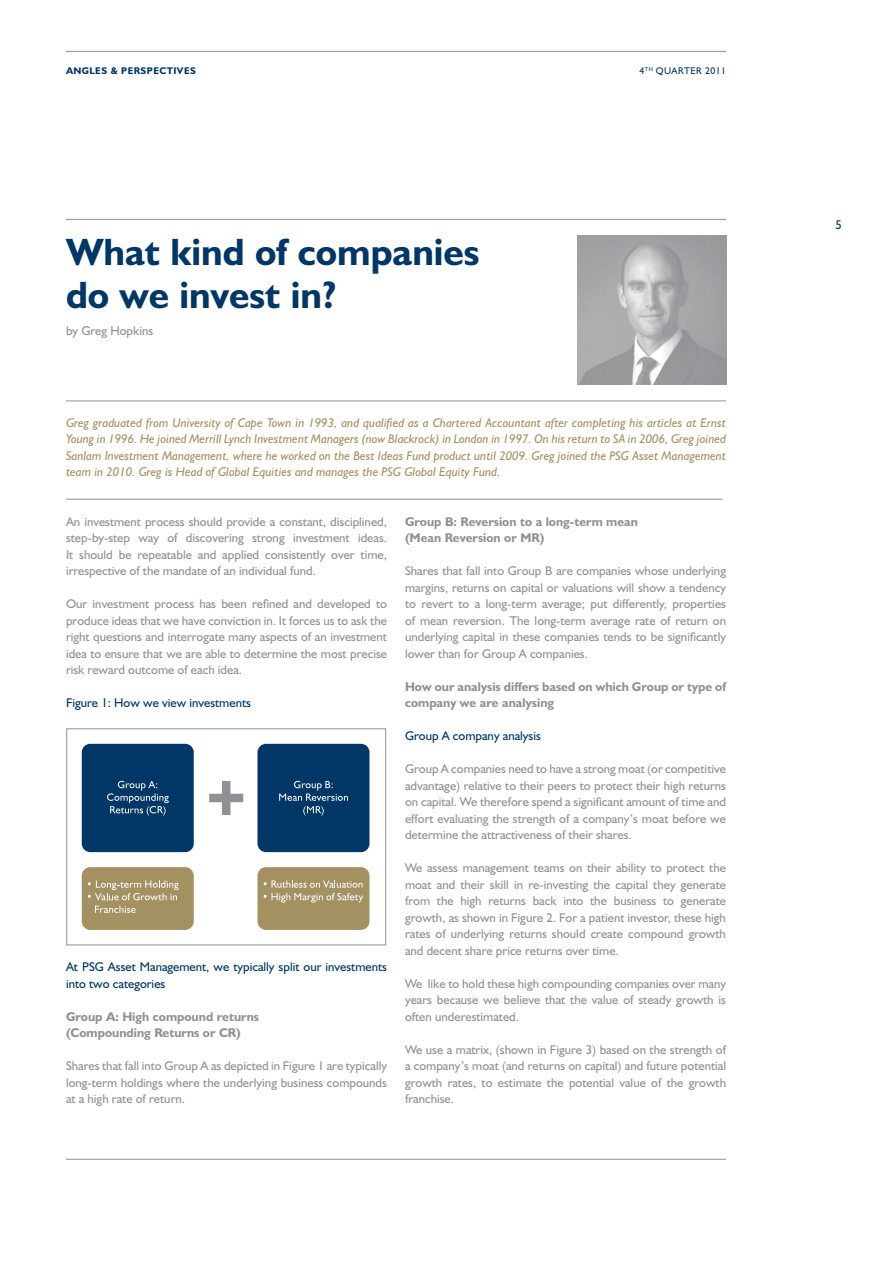
<style>
.page{position:relative;width:893px;height:1263px;background:#fff}
.page>*{position:absolute;margin:0;border:0;box-sizing:border-box;transform-origin:0 0}
.t1{font:700 38.25px/42.8px "Humanist 521 BT";color:#003767}
.t2{font:12.75px/16.5px "Humanist 521 BT";color:#919195;text-align:justify}
.t3{font:italic 12.75px/16.5px "Humanist 521 BT";color:#a39161;text-align:justify}
.t4{font:700 12.75px/16.5px "Humanist 521 BT";color:#919195}
.t5{font:12.75px/16.5px "Humanist 521 BT";color:#003767}
.t6{font:700 9.75px "Humanist 521 BT";letter-spacing:.045em;color:#003767}
.t7{font:9.75px "Humanist 521 BT";letter-spacing:.045em;color:#003767}
</style>
<div class="page">
<hr style="left:66px;top:51px;width:660px;height:1px;background:#919195">
<hr style="left:66px;top:1159px;width:660px;height:1px;background:#919195">
<hr style="left:66px;top:219px;width:660px;height:1px;background:#919195">
<hr style="left:66px;top:401px;width:660px;height:1px;background:#919195">
<hr style="left:66px;top:499px;width:656px;height:1px;background:#919195">
<img style="left:577px;top:236px;width:149px;height:149px">
<div style="left:257px;top:744px;width:112px;height:108px;background:#003767;border-radius:9px"></div>
<div style="left:257px;top:867px;width:112px;height:63px;background:#a39161;border-radius:9px"></div>
<svg style="left:209px;top:781px;width:34px;height:34px"></svg>
<div style="left:82px;top:744px;width:112px;height:108px;background:#003767;border-radius:9px"></div>
<div style="left:82px;top:867px;width:112px;height:63px;background:#a39161;border-radius:9px"></div>
<div style="left:67px;top:729px;width:319px;height:216px;border:1px solid #919195"></div>
<svg style="left:107px;top:781px;width:62px;height:35px"></svg>
<svg style="left:88px;top:880px;width:91px;height:20px"></svg>
<svg style="left:95px;top:906px;width:41px;height:7px"></svg>
<svg style="left:264px;top:880px;width:99px;height:23px"></svg>
<svg style="left:279px;top:781px;width:69px;height:35px"></svg>
<p class="t6" style="left:66px;top:64px;width:131px">ANGLES &amp; PERSPECTIVES</p>
<p class="t7" style="left:640px;top:64px;width:88px">4<sup>TH</sup> QUARTER 2011</p>
<h1 class="t1" style="left:66px;top:229px;width:415px">What kind of companies do we invest in?</h1>
<p class="t2" style="left:66px;top:322px;width:89px">by Greg Hopkins</p>
<p class="t3" style="left:66px;top:414px;width:662px">Greg graduated from University of Cape Town in 1993, and qualified as a Chartered Accountant after completing his articles at Ernst Young in 1996. He joined Merrill Lynch Investment Managers (now Blackrock) in London in 1997. On his return to SA in 2006, Greg joined Sanlam Investment Management, where he worked on the Best Ideas Fund product until 2009. Greg joined the PSG Asset Management team in 2010. Greg is Head of Global Equities and manages the PSG Global Equity Fund.</p>
<p class="t2" style="left:66px;top:513px;width:323px">An investment process should provide a constant, disciplined, step-by-step way of discovering strong investment ideas.<br>It should be repeatable and applied consistently over time, irrespective of the mandate of an individual fund.</p>
<p class="t2" style="left:66px;top:595px;width:323px">Our investment process has been refined and developed to produce ideas that we have conviction in. It forces us to ask the right questions and interrogate many aspects of an investment idea to ensure that we are able to determine the most precise risk reward outcome of each idea.</p>
<p class="t5" style="left:66px;top:694px;width:186px">Figure 1: How we view investments</p>
<p class="t5" style="left:66px;top:958px;width:322px">At PSG Asset Management, we typically split our investments into two categories</p>
<p class="t4" style="left:66px;top:1008px;width:195px">Group A: High compound returns (Compounding Returns or CR)</p>
<p class="t2" style="left:66px;top:1057px;width:323px">Shares that fall into Group A as depicted in Figure 1 are typically long-term holdings where the underlying business compounds at a high rate of return.</p>
<p class="t4" style="left:405px;top:513px;width:234px">Group B: Reversion to a long-term mean (Mean Reversion or MR)</p>
<p class="t2" style="left:405px;top:562px;width:323px">Shares that fall into Group B are companies whose underlying margins, returns on capital or valuations will show a tendency to revert to a long-term average; put differently, properties of mean reversion. The long-term average rate of return on underlying capital in these companies tends to be significantly lower than for Group A companies.</p>
<p class="t4" style="left:405px;top:678px;width:322px">How our analysis differs based on which Group or type of company we are analysing</p>
<p class="t5" style="left:405px;top:727px;width:137px">Group A company analysis</p>
<p class="t2" style="left:405px;top:760px;width:323px">Group A companies need to have a strong moat (or competitive advantage) relative to their peers to protect their high returns on capital. We therefore spend a significant amount of time and effort evaluating the strength of a company’s moat before we determine the attractiveness of their shares.</p>
<p class="t2" style="left:405px;top:859px;width:323px">We assess management teams on their ability to protect the moat and their skill in re-investing the capital they generate from the high returns back into the business to generate growth, as shown in Figure 2. For a patient investor, these high rates of underlying returns should create compound growth and decent share price returns over time.</p>
<p class="t2" style="left:405px;top:975px;width:323px">We like to hold these high compounding companies over many years because we believe that the value of steady growth is often underestimated.</p>
<p class="t2" style="left:405px;top:1041px;width:323px">We use a matrix, (shown in Figure 3) based on the strength of a company’s moat (and returns on capital) and future potential growth rates, to estimate the potential value of the growth franchise.</p>
<p class="t5" style="left:835px;top:216px;width:8px">5</p>
</div>
